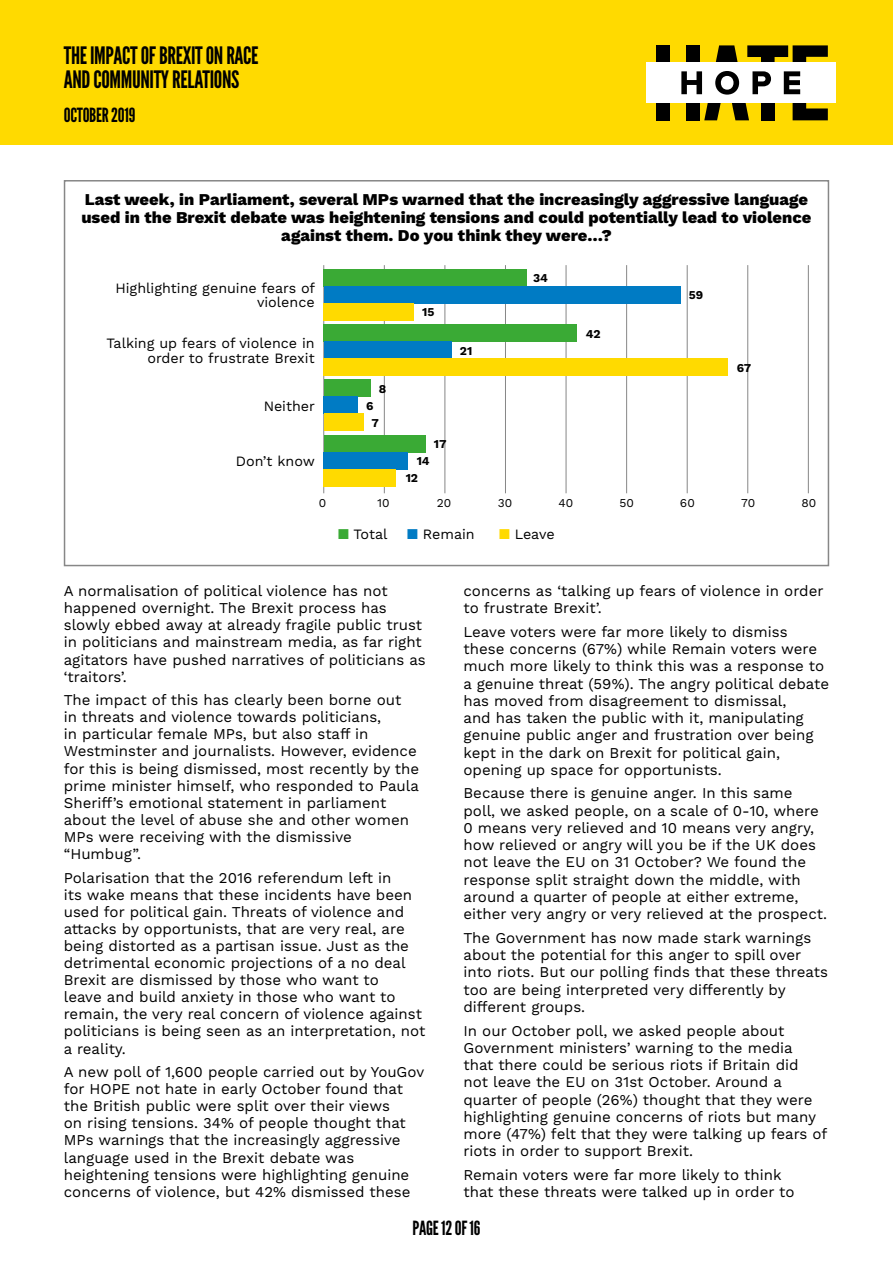
<style>
.page{position:relative;width:893px;height:1263px;background:#fff}
.page>*{position:absolute;margin:0;border:0;box-sizing:border-box;transform-origin:0 0}
.t1{font:24px/24px "League Gothic";letter-spacing:-.015em;color:#000}
.t2{font:19.5px "League Gothic";letter-spacing:-.015em;color:#000}
.t3{font:800 16.5px/18px "Work Sans";color:#000;text-align:center}
.t4{font:15px/17.1px "Work Sans";color:#000}
.t5{font:14.25px/14.2px "Work Sans";color:#000;text-align:right}
.t6{font:700 12px "Work Sans";color:#000}
.t7{font:12px "Work Sans";color:#000}
.s1{color:#3aaa35}
.s2{color:#007bc4}
.s3{color:#ffda00}
</style>
<div class="page">
<div style="left:0;top:0;width:893px;height:145px;background:#ffda00"></div>
<div style="left:686px;top:45px;width:13px;height:18px;background:#000"></div>
<div style="left:656px;top:103px;width:14px;height:17px;background:#000"></div>
<div style="left:656px;top:45px;width:14px;height:18px;background:#000"></div>
<svg style="left:704px;top:103px;width:17px;height:17px"></svg>
<div style="left:686px;top:103px;width:13px;height:17px;background:#000"></div>
<svg style="left:732px;top:103px;width:17px;height:17px"></svg>
<svg style="left:716px;top:45px;width:22px;height:18px"></svg>
<div style="left:761px;top:103px;width:14px;height:17px;background:#000"></div>
<svg style="left:747px;top:45px;width:81px;height:18px"></svg>
<svg style="left:793px;top:103px;width:35px;height:17px"></svg>
<div style="left:646px;top:63px;width:190px;height:40px;background:#fff"></div>
<svg style="left:681px;top:71px;width:21px;height:23px"></svg>
<svg style="left:715px;top:71px;width:24px;height:24px"></svg>
<svg style="left:752px;top:71px;width:19px;height:23px"></svg>
<svg style="left:784px;top:71px;width:16px;height:23px"></svg>
<div style="left:64px;top:180px;width:765px;height:386px;border:2px solid #878787"></div>
<hr style="left:505px;top:265px;width:1px;height:228px;background:#878787">
<hr style="left:687px;top:265px;width:1px;height:228px;background:#878787">
<hr style="left:747px;top:265px;width:1px;height:228px;background:#878787">
<hr style="left:384px;top:265px;width:1px;height:228px;background:#878787">
<hr style="left:444px;top:265px;width:1px;height:228px;background:#878787">
<hr style="left:566px;top:265px;width:1px;height:228px;background:#878787">
<hr style="left:626px;top:265px;width:1px;height:228px;background:#878787">
<hr style="left:808px;top:265px;width:1px;height:228px;background:#878787">
<hr style="left:323px;top:265px;width:1px;height:228px;background:#878787">
<div style="left:324px;top:269px;width:203px;height:17px;background:#3aaa35"></div>
<div style="left:324px;top:325px;width:253px;height:17px;background:#3aaa35"></div>
<div style="left:324px;top:380px;width:46px;height:17px;background:#3aaa35"></div>
<div style="left:324px;top:435px;width:101px;height:17px;background:#3aaa35"></div>
<div style="left:324px;top:286px;width:356px;height:17px;background:#007bc4"></div>
<div style="left:324px;top:342px;width:127px;height:17px;background:#007bc4"></div>
<div style="left:324px;top:397px;width:34px;height:17px;background:#007bc4"></div>
<div style="left:324px;top:452px;width:84px;height:17px;background:#007bc4"></div>
<div style="left:324px;top:303px;width:90px;height:17px;background:#ffda00"></div>
<div style="left:324px;top:359px;width:404px;height:17px;background:#ffda00"></div>
<div style="left:324px;top:414px;width:40px;height:17px;background:#ffda00"></div>
<div style="left:324px;top:469px;width:72px;height:17px;background:#ffda00"></div>
<h1 class="t1" style="left:64px;top:44px;width:196px">THE IMPACT OF BREXIT ON RACE<br>AND COMMUNITY RELATIONS</h1>
<h2 class="t2" style="left:64px;top:104px;width:73px">OCTOBER 2019</h2>
<p class="t3" style="left:81px;top:191px;width:732px">Last week, in Parliament, several MPs warned that the increasingly aggressive language used in the Brexit debate was heightening tensions and could potentially lead to violence against them. Do you think they were…?</p>
<p class="t5" style="left:115px;top:282px;width:201px">Highlighting genuine fears of violence</p>
<p class="t5" style="left:106px;top:337px;width:210px">Talking up fears of violence in order to frustrate Brexit</p>
<p class="t5" style="left:264px;top:399px;width:53px">Neither</p>
<p class="t5" style="left:236px;top:455px;width:81px">Don’t know</p>
<p class="t6" style="left:379px;top:382px;width:9px">8</p>
<p class="t6" style="left:366px;top:399px;width:9px">6</p>
<p class="t6" style="left:372px;top:416px;width:9px">7</p>
<p class="t6" style="left:422px;top:305px;width:14px">15</p>
<p class="t6" style="left:460px;top:344px;width:14px">21</p>
<p class="t6" style="left:434px;top:437px;width:14px">17</p>
<p class="t6" style="left:417px;top:454px;width:15px">14</p>
<p class="t6" style="left:406px;top:471px;width:14px">12</p>
<p class="t6" style="left:533px;top:271px;width:16px">34</p>
<p class="t6" style="left:586px;top:327px;width:16px">42</p>
<p class="t6" style="left:689px;top:288px;width:16px">59</p>
<p class="t6" style="left:737px;top:361px;width:16px">67</p>
<p class="t7" style="left:319px;top:495px;width:9px">0</p>
<p class="t7" style="left:377px;top:495px;width:14px">10</p>
<p class="t7" style="left:437px;top:495px;width:16px">20</p>
<p class="t7" style="left:498px;top:495px;width:16px">30</p>
<p class="t7" style="left:558px;top:495px;width:16px">40</p>
<p class="t7" style="left:619px;top:495px;width:16px">50</p>
<p class="t7" style="left:680px;top:495px;width:16px">60</p>
<p class="t7" style="left:741px;top:495px;width:15px">70</p>
<p class="t7" style="left:801px;top:495px;width:16px">80</p>
<p class="t5" style="left:338px;top:528px;width:51px"><span class="s1">■</span> Total</p>
<p class="t5" style="left:407px;top:528px;width:69px"><span class="s2">■</span> Remain</p>
<p class="t5" style="left:499px;top:528px;width:57px"><span class="s3">■</span> Leave</p>
<p class="t4" style="left:64px;top:583px;width:364px">A normalisation of political violence has not happened overnight. The Brexit process has slowly ebbed away at already fragile public trust in politicians and mainstream media, as far right agitators have pushed narratives of politicians as ‘traitors’.</p>
<p class="t4" style="left:64px;top:692px;width:357px">The impact of this has clearly been borne out<br>in threats and violence towards politicians,<br>in particular female MPs, but also staff in Westminster and journalists. However, evidence for this is being dismissed, most recently by the prime minister himself, who responded to Paula Sheriff’s emotional statement in parliament about the level of abuse she and other women MPs were receiving with the dismissive “Humbug”.</p>
<p class="t4" style="left:64px;top:869px;width:363px">Polarisation that the 2016 referendum left in<br>its wake means that these incidents have been used for political gain. Threats of violence and attacks by opportunists, that are very real, are being distorted as a partisan issue. Just as the detrimental economic projections of a no deal Brexit are dismissed by those who want to<br>leave and build anxiety in those who want to remain, the very real concern of violence against politicians is being seen as an interpretation, not a reality.</p>
<p class="t4" style="left:64px;top:1064px;width:362px">A new poll of 1,600 people carried out by YouGov for HOPE not hate in early October found that the British public were split over their views<br>on rising tensions. 34% of people thought that MPs warnings that the increasingly aggressive language used in the Brexit debate was heightening tensions were highlighting genuine concerns of violence, but 42% dismissed these</p>
<p class="t4" style="left:463px;top:583px;width:362px">concerns as ‘talking up fears of violence in order to frustrate Brexit’.</p>
<p class="t4" style="left:463px;top:624px;width:367px">Leave voters were far more likely to dismiss these concerns (67%) while Remain voters were much more likely to think this was a response to a genuine threat (59%). The angry political debate has moved from disagreement to dismissal,<br>and has taken the public with it, manipulating genuine public anger and frustration over being kept in the dark on Brexit for political gain, opening up space for opportunists.</p>
<p class="t4" style="left:463px;top:785px;width:365px">Because there is genuine anger. In this same poll, we asked people, on a scale of 0-10, where 0 means very relieved and 10 means very angry, how relieved or angry will you be if the UK does not leave the EU on 31 October? We found the response split straight down the middle, with around a quarter of people at either extreme, either very angry or very relieved at the prospect.</p>
<p class="t4" style="left:463px;top:930px;width:366px">The Government has now made stark warnings about the potential for this anger to spill over into riots. But our polling finds that these threats too are being interpreted very differently by different groups.</p>
<p class="t4" style="left:463px;top:1022px;width:365px">In our October poll, we asked people about Government ministers’ warning to the media<br>that there could be serious riots if Britain did<br>not leave the EU on 31st October. Around a quarter of people (26%) thought that they were highlighting genuine concerns of riots but many more (47%) felt that they were talking up fears of riots in order to support Brexit.</p>
<p class="t4" style="left:463px;top:1167px;width:332px">Remain voters were far more likely to think that these threats were talked up in order to</p>
<h2 class="t2" style="left:412px;top:1216px;width:70px">PAGE 12 OF 16</h2>
</div>
